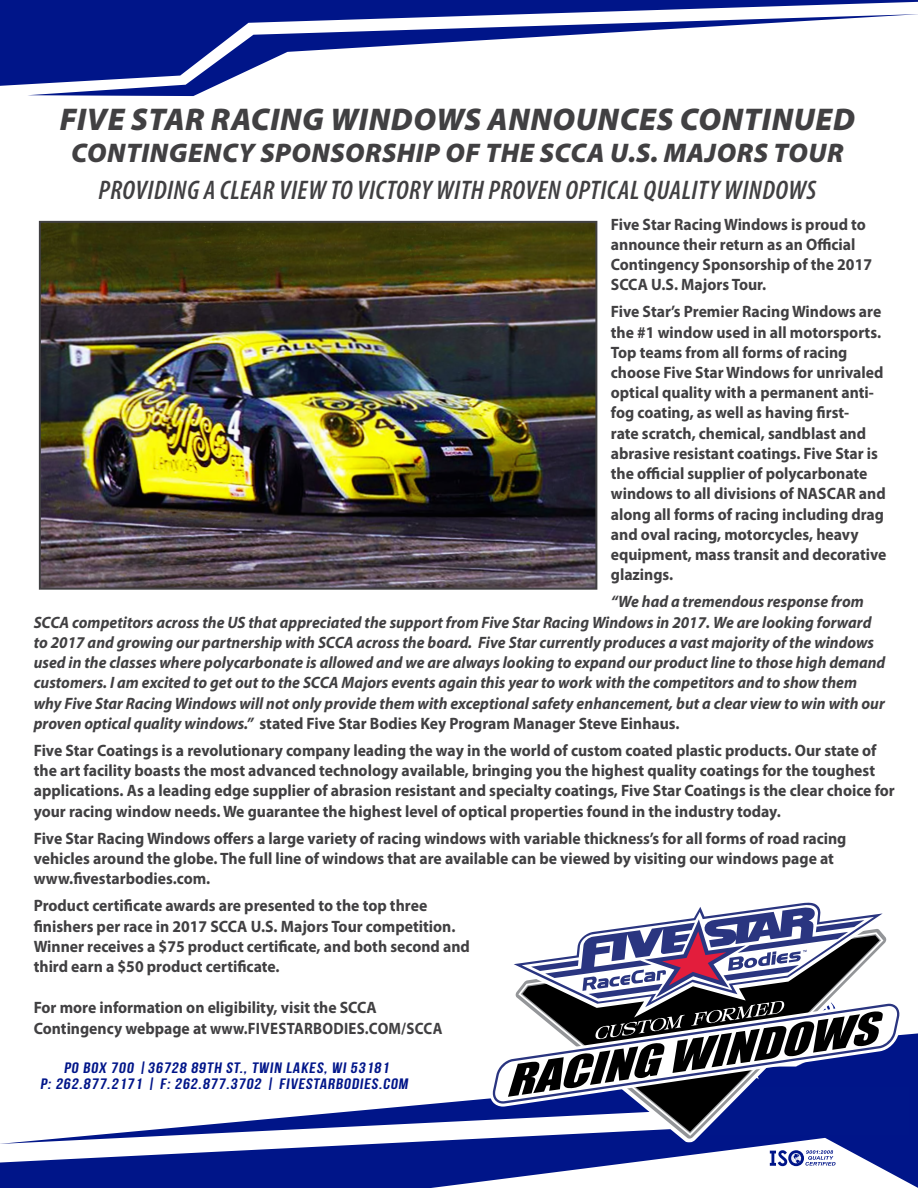
<style>
.page{position:relative;width:918px;height:1188px;background:#fff}
.page>*{position:absolute;margin:0;border:0;box-sizing:border-box;transform-origin:0 0}
.t1{font:italic 900 31.5px "Myriad Pro";letter-spacing:.02em;color:#414042}
.t2{font:italic 600 condensed 27px "Myriad Pro";letter-spacing:.02em;color:#414042}
.t3{font:italic 900 27px "Myriad Pro";letter-spacing:.02em;color:#414042}
.t4{font:700 16.5px/20.2px "Myriad Pro";color:#414042;scale:.95 1}
.t5{font:italic 700 16.5px/20.2px "Myriad Pro";color:#414042;scale:.95 1}
.t6{font:15.15px/16.5px "Bebas Neue";color:#001589;text-align:center;scale:1.17 1}
.s1{font-style:normal}
</style>
<div class="page">
<svg style="left:0;top:1033px;width:918px;height:155px;fill:#001589"></svg>
<svg style="left:0;top:1033px;width:512px;height:111px"></svg>
<svg style="left:431px;top:1138px;width:487px;height:50px"></svg>
<svg style="left:0;top:0;width:918px;height:86px;background:#283a9b"></svg>
<svg style="left:27px;top:14px;width:891px;height:82px"></svg>
<img style="left:42px;top:224px;width:552px;height:363px">
<div style="left:39px;top:221px;width:558px;height:369px;border:2px solid #414042"></div>
<div style="left:709px;top:1088px;width:199px;height:47px;background:#001689"></div>
<svg style="left:512px;top:1107px;width:378px;height:36px;fill:#001589"></svg>
<svg style="left:518px;top:1107px;width:365px;height:29px;fill:#001689"></svg>
<svg style="left:522px;top:1107px;width:357px;height:25px;fill:#001689"></svg>
<svg style="left:489px;top:1033px;width:414px;height:74px;fill:#001689"></svg>
<svg style="left:492px;top:902px;width:409px;height:202px"></svg>
<h1 class="t1" style="left:60px;top:99px;width:797px">FIVE STAR RACING WINDOWS ANNOUNCES CONTINUED</h1>
<h2 class="t3" style="left:71px;top:134px;width:774px">CONTINGENCY SPONSORSHIP OF THE SCCA U.S. MAJORS TOUR</h2>
<h2 class="t2" style="left:98px;top:174px;width:719px">PROVIDING A CLEAR VIEW TO VICTORY WITH PROVEN OPTICAL QUALITY WINDOWS</h2>
<p class="t4" style="left:611px;top:213px;width:276px">Five Star Racing Windows is proud to announce their return as an Official<br>Contingency Sponsorship of the 2017<br>SCCA U.S. Majors Tour.</p>
<p class="t4" style="left:611px;top:301px;width:292px">Five Star’s Premier Racing Windows are the #1 window used in all motorsports.<br>Top teams from all forms of racing choose Five Star Windows for unrivaled optical quality with a permanent anti&shy;fog coating, as well as having first-<br>rate scratch, chemical, sandblast and abrasive resistant coatings. Five Star is the official supplier of polycarbonate windows to all divisions of NASCAR and along all forms of racing including drag and oval racing, motorcycles, heavy equipment, mass transit and decorative glazings.</p>
<p class="t5" style="left:34px;top:591px;width:898px;text-indent:577px">“We had a tremendous response from SCCA competitors across the US that appreciated the support from Five Star Racing Windows in 2017. We are looking forward to 2017 and growing our partnership with SCCA across the board. Five Star currently produces a vast majority of the windows used in the classes where polycarbonate is allowed and we are always looking to expand our product line to those high demand customers. I am excited to get out to the SCCA Majors events again this year to work with the competitors and to show them why Five Star Racing Windows will not only provide them with exceptional safety enhancement, but a clear view to win with our proven optical quality windows.” <span class="s1">stated Five Star Bodies Key Program Manager Steve Einhaus.</span></p>
<p class="t4" style="left:34px;top:740px;width:908px">Five Star Coatings is a revolutionary company leading the way in the world of custom coated plastic products. Our state of the art facility boasts the most advanced technology available, bringing you the highest quality coatings for the toughest applications. As a leading edge supplier of abrasion resistant and specialty coatings, Five Star Coatings is the clear choice for your racing window needs. We guarantee the highest level of optical properties found in the industry today.</p>
<p class="t4" style="left:34px;top:827px;width:857px">Five Star Racing Windows offers a large variety of racing windows with variable thickness’s for all forms of road racing vehicles around the globe. The full line of windows that are available can be viewed by visiting our windows page at www.fivestarbodies.com.</p>
<p class="t4" style="left:34px;top:895px;width:461px">Product certificate awards are presented to the top three finishers per race in 2017 SCCA U.S. Majors Tour competition.<br>Winner receives a $75 product certificate, and both second and third earn a $50 product certificate.</p>
<p class="t4" style="left:34px;top:996px;width:432px;line-height:21px">For more information on eligibility, visit the SCCA<br>Contingency webpage at www.FIVESTARBODIES.COM/SCCA</p>
<p class="t6" style="left:40px;top:1059px;width:318px">PO BOX 700 |36728 89TH ST., TWIN LAKES, WI 53181<br>P: 262.877.2171 | F: 262.877.3702 | FIVESTARBODIES.COM</p>
</div>
